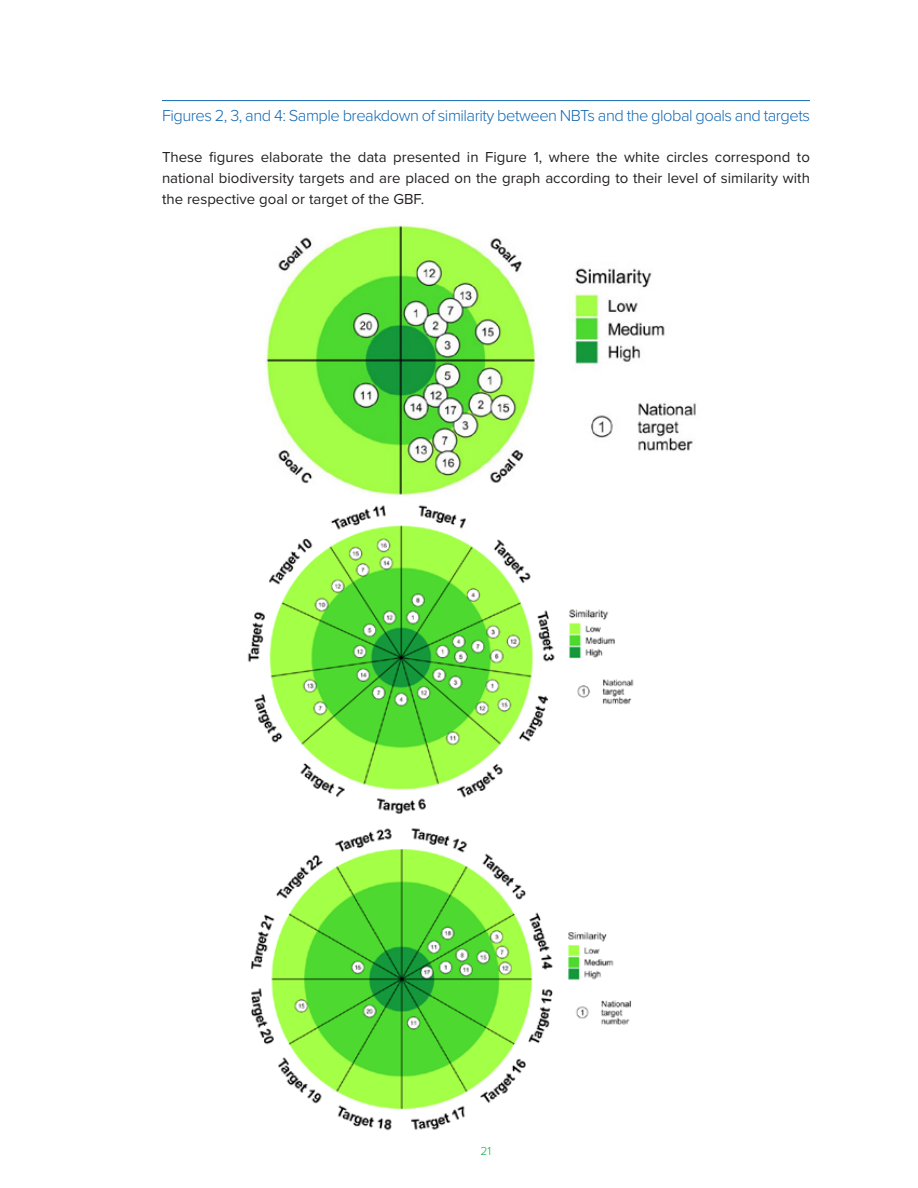
<style>
.page{position:relative;width:918px;height:1188px;background:#fff}
.page>*{position:absolute;margin:0;border:0;box-sizing:border-box;transform-origin:0 0}
.Figure_title{font:300 16.5px "Proxima Nova";letter-spacing:-.03em;color:#1369b2}
.Body_Text{font:15px/21px "Proxima Nova";color:#231f20;text-align:justify}
.t1{font:300 12px "Proxima Nova";color:#11af4b}
</style>
<div class="page">
<hr style="left:162px;top:100px;width:648px;height:1px;background:#1369b2">
<img style="left:265px;top:225px;width:431px;height:273px">
<img style="left:247px;top:505px;width:387px;height:309px">
<img style="left:251px;top:828px;width:380px;height:303px">
<p class="Figure_title" style="left:162px;top:103px;width:649px">Figures 2, 3, and 4: Sample breakdown of similarity between NBTs and the global goals and targets</p>
<p class="Body_Text" style="left:162px;top:146px;width:649px">These figures elaborate the data presented in Figure 1, where the white circles correspond to national biodiversity targets and are placed on the graph according to their level of similarity with the respective goal or target of the GBF.</p>
<p class="t1" style="left:481px;top:1142px;width:12px">21</p>
</div>
